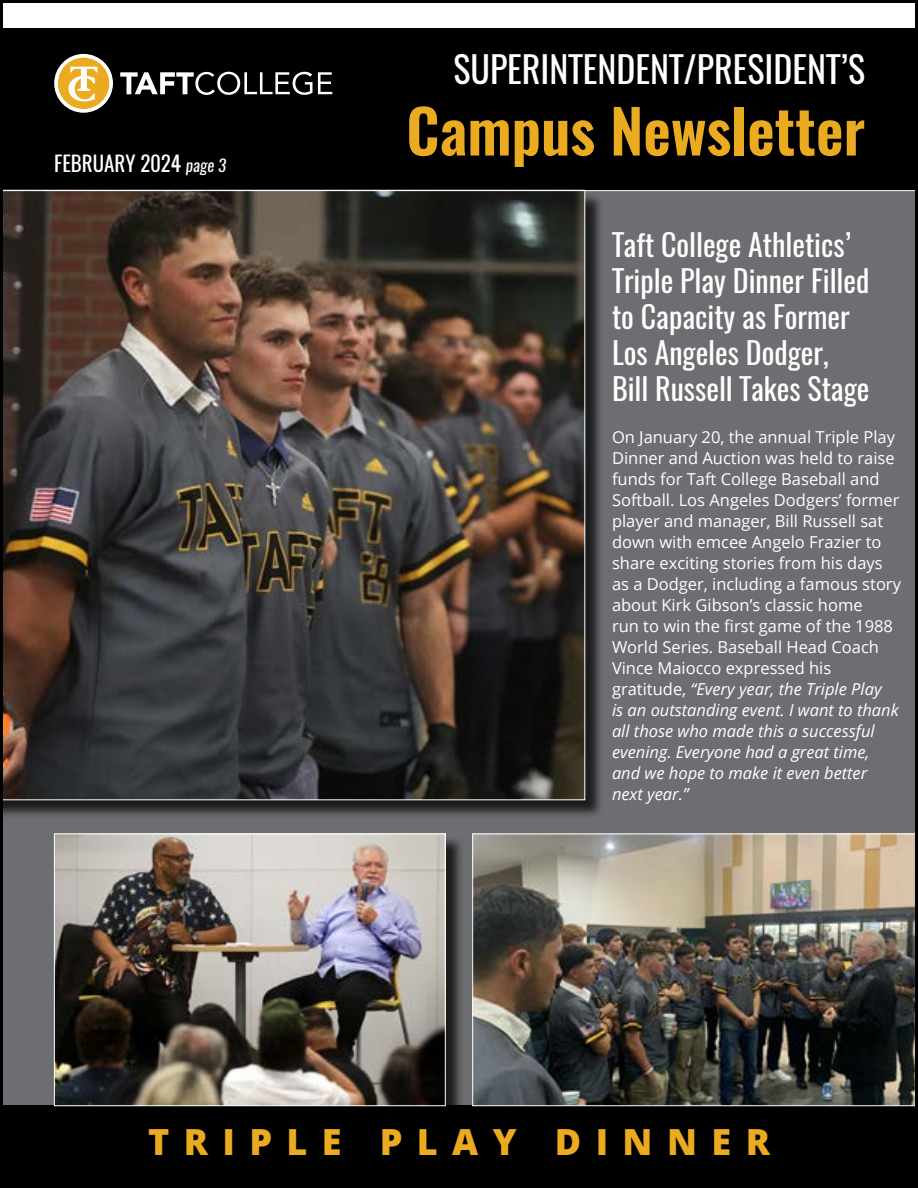
<style>
.page{position:relative;width:918px;height:1188px;background:#fff}
.page>*{position:absolute;margin:0;border:0;box-sizing:border-box;transform-origin:0 0}
.t1{font:600 60px "Oswald";color:#ebab21}
.t2{font:36px "Oswald";color:#fff}
.t3{font:800 36px "Open Sans";letter-spacing:.4em;color:#ebab21}
.t4{font:30px/36px "Oswald";color:#fff}
.t5{font:21px "Oswald";color:#fff}
.t6{font:16.5px/21px "Open Sans";color:#fff}
.s1{font-style:italic;font-size:16.5px}
.s2{font-style:italic}
</style>
<div class="page">
<div style="left:0;top:184px;width:918px;height:1004px;background:#6d6e71"></div>
<div style="left:0;top:1106px;width:918px;height:82px;background:#000"></div>
<div style="left:0;top:28px;width:918px;height:162px;background:#000"></div>
<svg style="left:120px;top:72px;width:192px;height:23px"></svg>
<svg style="left:318px;top:72px;width:14px;height:22px"></svg>
<svg style="left:54px;top:54px;width:59px;height:59px"></svg>
<div style="left:0;top:193px;width:604px;height:625px;background:#000;opacity:.75"></div>
<img style="left:4px;top:191px;width:581px;height:609px">
<hr style="left:0;top:190px;width:918px;height:1px;background:#fff">
<div style="left:57px;top:836px;width:408px;height:288px;background:#000;opacity:.75"></div>
<img style="left:56px;top:836px;width:388px;height:268px">
<div style="left:54px;top:834px;width:392px;height:272px;border:1px solid #fff"></div>
<img style="left:474px;top:836px;width:440px;height:268px">
<p class="t5" style="left:54px;top:149px;width:174px">FEBRUARY 2024 <span class="s1">page 3</span></p>
<h2 class="t2" style="left:453px;top:44px;width:413px">SUPERINTENDENT/PRESIDENT’S</h2>
<h1 class="t1" style="left:406px;top:89px;width:460px">Campus Newsletter</h1>
<h3 class="t4" style="left:612px;top:227px;width:259px">Taft College Athletics’<br>Triple Play Dinner Filled to Capacity as Former<br>Los Angeles Dodger,<br>Bill Russell Takes Stage</h3>
<p class="t6" style="left:612px;top:426px;width:291px">On January 20, the annual Triple Play Dinner and Auction was held to raise funds for Taft College Baseball and Softball. Los Angeles Dodgers’ former player and manager, Bill Russell sat down with emcee Angelo Frazier to share exciting stories from his days as a Dodger, including a famous story about Kirk Gibson’s classic home<br>run to win the first game of the 1988<br>World Series. Baseball Head Coach Vince Maiocco expressed his gratitude, <span class="s2">“Every year, the Triple Play<br>is an outstanding event. I want to thank all those who made this a successful evening. Everyone had a great time, and we hope to make it even better next year.”</span></p>
<h2 class="t3" style="left:148px;top:1114px;width:624px">TRIPLE PLAY DINNER</h2>
</div>
